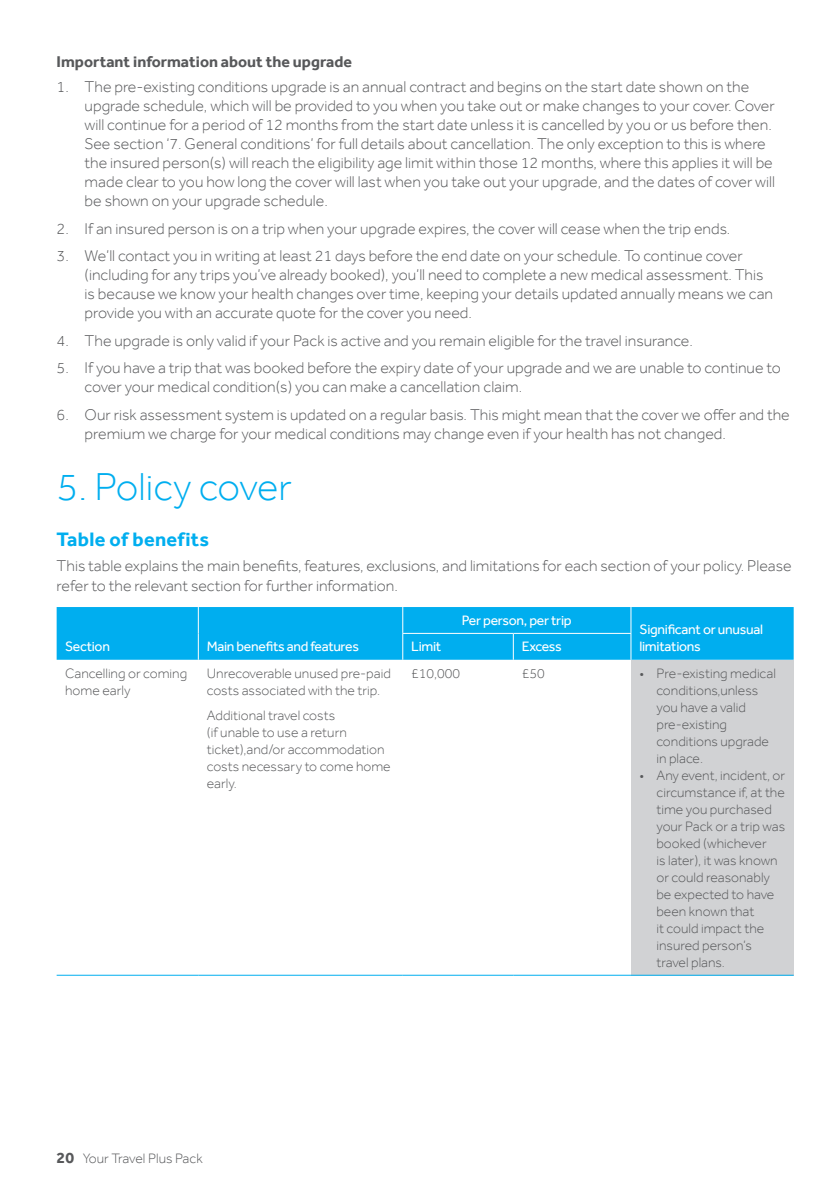
<style>
.page{position:relative;width:839px;height:1191px;background:#fff}
.page>*{position:absolute;margin:0;border:0;box-sizing:border-box;transform-origin:0 0}
.MH___Main_Header{font:300 40px "Barclays Effra";color:#00aeef}
.NEW_Heading_2{font:700 20px "Barclays Effra";letter-spacing:.015em;color:#00aeef}
.NL___Numbered_List{font:300 16px/19px "Barclays Effra";color:#57585a}
.BC___Body_Copy_9_10{font:300 16px/19.2px "Barclays Effra";color:#57585a}
.SH_-_Sub_Header_9_9_5{font:700 16px "Barclays Effra";color:#57585a}
.Solid_Table_body{font:300 14px/17px "Barclays Effra";color:#57585a}
.Solid_Table_body-2{font:14px "Barclays Effra";letter-spacing:-.02em;color:#fff}
.s1{font-weight:700;font-size:16px}
</style>
<div class="page">
<div style="left:631px;top:659px;width:163px;height:316px;background:#d1d2d4"></div>
<hr style="left:198px;top:974px;width:205px;height:1px;background:#00aeef">
<hr style="left:403px;top:974px;width:110px;height:1px;background:#00aeef">
<hr style="left:513px;top:974px;width:118px;height:1px;background:#00aeef">
<hr style="left:631px;top:974px;width:163px;height:1px;background:#00aeef">
<hr style="left:57px;top:974px;width:141px;height:1px;background:#00aeef">
<div style="left:57px;top:607px;width:737px;height:52px;background:#00aeef"></div>
<hr style="left:402px;top:633px;width:111px;height:1px;background:#fff">
<hr style="left:513px;top:633px;width:118px;height:1px;background:#fff">
<p class="SH_-_Sub_Header_9_9_5" style="left:57px;top:52px;width:297px">Important information about the upgrade</p>
<p class="NL___Numbered_List" style="left:85px;top:77px;width:692px;text-indent:-28px">1. The pre-existing conditions upgrade is an annual contract and begins on the start date shown on the upgrade schedule, which will be provided to you when you take out or make changes to your cover. Cover will continue for a period of 12 months from the start date unless it is cancelled by you or us before then.<br>See section ‘7. General conditions’ for full details about cancellation. The only exception to this is where the insured person(s) will reach the eligibility age limit within those 12 months, where this applies it will be made clear to you how long the cover will last when you take out your upgrade, and the dates of cover will be shown on your upgrade schedule.</p>
<p class="NL___Numbered_List" style="left:57px;top:218px;width:675px">2. If an insured person is on a trip when your upgrade expires, the cover will cease when the trip ends.</p>
<p class="NL___Numbered_List" style="left:85px;top:246px;width:690px;text-indent:-28px">3. We’ll contact you in writing at least 21 days before the end date on your schedule. To continue cover (including for any trips you’ve already booked), you’ll need to complete a new medical assessment. This is because we know your health changes over time, keeping your details updated annually means we can provide you with an accurate quote for the cover you need.</p>
<p class="NL___Numbered_List" style="left:57px;top:330px;width:638px">4. The upgrade is only valid if your Pack is active and you remain eligible for the travel insurance.</p>
<p class="NL___Numbered_List" style="left:85px;top:358px;width:698px;text-indent:-28px">5. If you have a trip that was booked before the expiry date of your upgrade and we are unable to continue to cover your medical condition(s) you can make a cancellation claim.</p>
<p class="NL___Numbered_List" style="left:85px;top:404px;width:707px;text-indent:-28px">6. Our risk assessment system is updated on a regular basis. This might mean that the cover we offer and the premium we charge for your medical conditions may change even if your health has not changed.</p>
<p class="MH___Main_Header" style="left:57px;top:462px;width:237px">5. Policy cover</p>
<p class="NEW_Heading_2" style="left:57px;top:528px;width:154px">Table of benefits</p>
<p class="BC___Body_Copy_9_10" style="left:57px;top:556px;width:737px">This table explains the main benefits, features, exclusions, and limitations for each section of your policy. Please refer to the relevant section for further information.</p>
<p class="Solid_Table_body-2" style="left:65px;top:638px;width:46px">Section</p>
<p class="Solid_Table_body-2" style="left:207px;top:638px;width:154px">Main benefits and features</p>
<p class="Solid_Table_body" style="left:65px;top:664px;width:124px">Cancelling or coming home early</p>
<p class="Solid_Table_body" style="left:207px;top:664px;width:186px">Unrecoverable unused pre-paid costs associated with the trip.</p>
<p class="Solid_Table_body" style="left:207px;top:706px;width:185px">Additional travel costs<br>(if unable to use a return ticket),and/or accommodation costs necessary to come home early.</p>
<p class="Solid_Table_body-2" style="left:462px;top:612px;width:111px">Per person, per trip</p>
<p class="Solid_Table_body-2" style="left:639px;top:621px;width:125px">Significant or unusual</p>
<p class="Solid_Table_body-2" style="left:411px;top:638px;width:32px">Limit</p>
<p class="Solid_Table_body-2" style="left:522px;top:638px;width:42px">Excess</p>
<p class="Solid_Table_body-2" style="left:639px;top:638px;width:63px">limitations</p>
<p class="Solid_Table_body" style="left:411px;top:664px;width:50px">£10,000</p>
<p class="Solid_Table_body" style="left:522px;top:664px;width:24px">£50</p>
<p class="Solid_Table_body" style="left:656px;top:664px;width:121px;text-indent:-17px">• Pre-existing medical conditions,unless you have a valid pre-existing conditions upgrade in place.</p>
<p class="Solid_Table_body" style="left:656px;top:766px;width:130px;text-indent:-17px">• Any event, incident, or circumstance if, at the time you purchased your Pack or a trip was booked (whichever<br>is later), it was known or could reasonably be expected to have been known that<br>it could impact the insured person’s travel plans.</p>
<p class="Solid_Table_body" style="left:57px;top:1149px;width:148px"><span class="s1">20</span> Your Travel Plus Pack</p>
</div>
